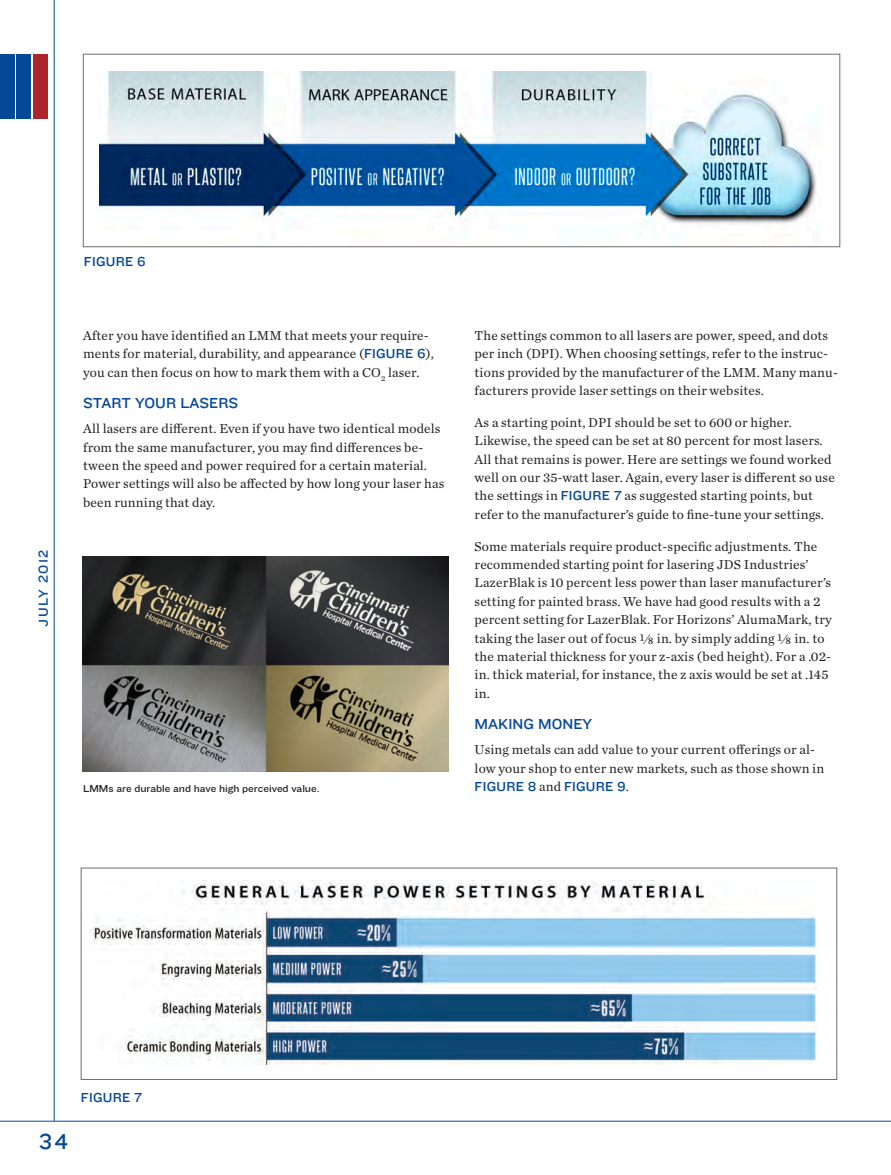
<style>
.page{position:relative;width:891px;height:1175px;background:#fff}
.page>*{position:absolute;margin:0;border:0;box-sizing:border-box;transform-origin:0 0}
.t1{font:22.5px "Knockout HTF32 Junior Cruiserwt";color:#054895}
.A-body_head1{font:15px "Knockout HTF32 Junior Cruiserwt";color:#054895}
.A-body_noindent{font:13.5px/18.3px "Chronicle Text G1";letter-spacing:.01em;color:#231f20}
.A-caption1{font:13.5px "Knockout HTF32 Junior Cruiserwt";letter-spacing:.02em;color:#054895}
.A-caption1-2{font:13.5px "Knockout HTF32 Junior Cruiserwt";letter-spacing:.1em;color:#054895}
.A-caption1-3{font:10.5px "Knockout HTF32 Junior Cruiserwt";color:#231f20}
.s1{font-family:"Knockout HTF32 Junior Cruiserwt";color:#054895}
</style>
<div class="page">
<div style="left:0;top:54px;width:15px;height:64px;background:#054895"></div>
<div style="left:17px;top:54px;width:14px;height:64px;background:#054895"></div>
<div style="left:33px;top:54px;width:15px;height:64px;background:#ab252a"></div>
<hr style="left:54px;top:0;width:1px;height:1120px;background:#054895">
<hr style="left:0;top:1120px;width:891px;height:1px;background:#054895">
<img style="left:99px;top:72px;width:718px;height:163px">
<div style="left:83px;top:54px;width:757px;height:193px;border:1px solid #6c6d70"></div>
<img style="left:90px;top:880px;width:727px;height:185px">
<img style="left:83px;top:556px;width:365px;height:216px">
<p class="A-caption1-2" style="left:36px;top:626px;width:78px;rotate:-90deg">JULY 2012</p>
<p class="A-caption1" style="left:84px;top:254px;width:63px">FIGURE 6</p>
<p class="A-body_noindent" style="left:83px;top:325px;width:352px">After you have identified an LMM that meets your require&shy;ments for material, durability, and appearance (<span class="s1">FIGURE 6</span>), you can then focus on how to mark them with a CO<sub>2</sub> laser.</p>
<p class="A-body_head1" style="left:83px;top:395px;width:157px">START YOUR LASERS</p>
<p class="A-body_noindent" style="left:83px;top:419px;width:363px">All lasers are different. Even if you have two identical models from the same manufacturer, you may find differences be&shy;tween the speed and power required for a certain material.<br>Power settings will also be affected by how long your laser has been running that day.</p>
<p class="A-caption1-3" style="left:83px;top:782px;width:238px">LMMs are durable and have high perceived value.</p>
<p class="A-body_noindent" style="left:475px;top:325px;width:365px">The settings common to all lasers are power, speed, and dots per inch (DPI). When choosing settings, refer to the instruc&shy;tions provided by the manufacturer of the LMM. Many manu&shy;facturers provide laser settings on their websites.</p>
<p class="A-body_noindent" style="left:475px;top:412px;width:362px">As a starting point, DPI should be set to 600 or higher.<br>Likewise, the speed can be set at 80 percent for most lasers.<br>All that remains is power. Here are settings we found worked well on our 35-watt laser. Again, every laser is different so use the settings in <span class="s1">FIGURE 7</span> as suggested starting points, but refer to the manufacturer’s guide to fine-tune your settings.</p>
<p class="A-body_noindent" style="left:475px;top:536px;width:359px">Some materials require product-specific adjustments. The recommended starting point for lasering JDS Industries’ LazerBlak is 10 percent less power than laser manufacturer’s setting for painted brass. We have had good results with a 2 percent setting for LazerBlak. For Horizons’ AlumaMark, try taking the laser out of focus ⅛ in. by simply adding ⅛ in. to the material thickness for your z-axis (bed height). For a .02- in. thick material, for instance, the z axis would be set at .145 in.</p>
<p class="A-body_head1" style="left:475px;top:716px;width:119px">MAKING MONEY</p>
<p class="A-body_noindent" style="left:475px;top:740px;width:351px">Using metals can add value to your current offerings or al&shy;low your shop to enter new markets, such as those shown in<br><span class="s1">FIGURE 8</span> and <span class="s1">FIGURE 9</span>.</p>
<h1 class="t1" style="left:39px;top:1128px;width:31px">34</h1>
<p class="A-caption1" style="left:81px;top:1090px;width:63px">FIGURE 7</p>
</div>
